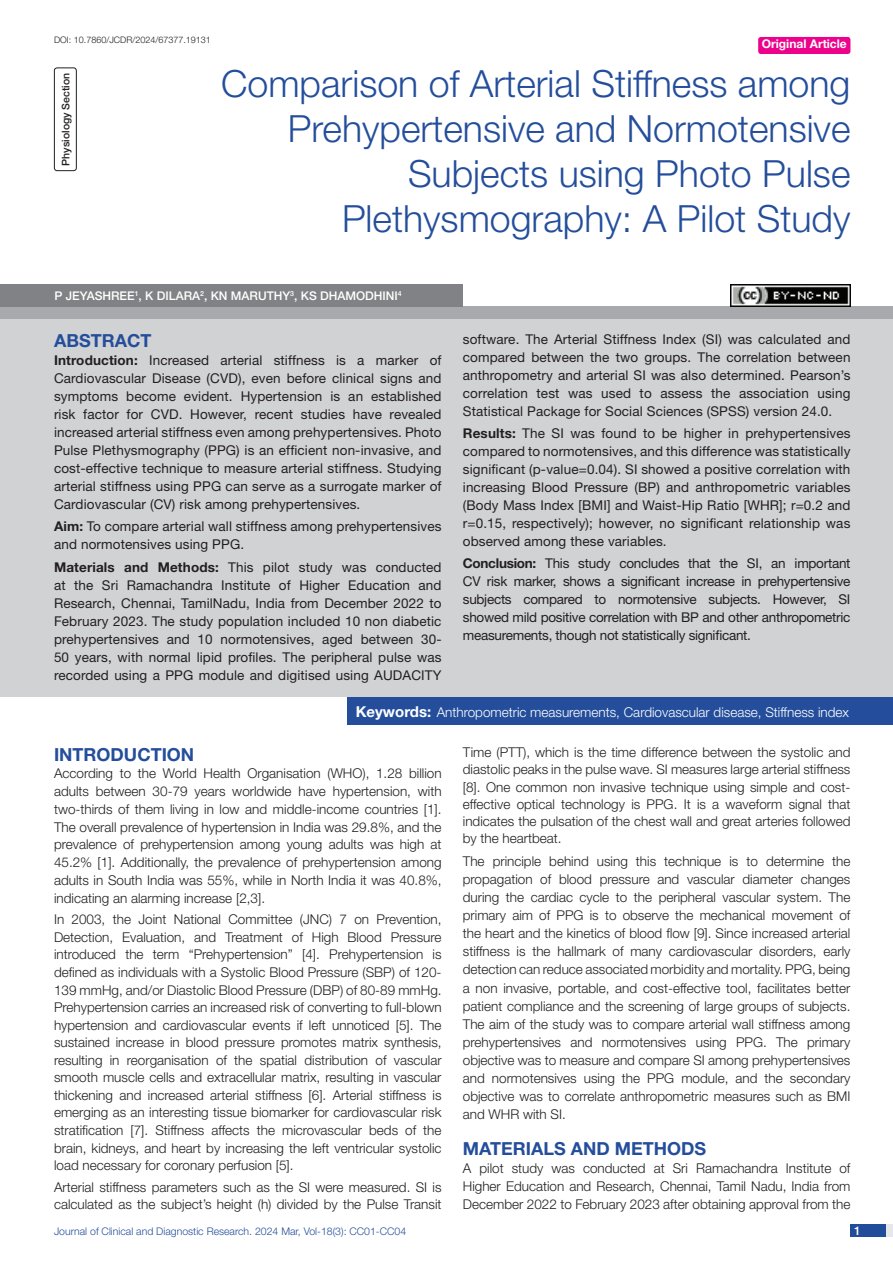
<style>
.page{position:relative;width:893px;height:1263px;background:#fff}
.page>*{position:absolute;margin:0;border:0;box-sizing:border-box;transform-origin:0 0}
.t1{font:300 37.5px/45px "Helvetica Neue";color:#244e9b;text-align:right}
.Heading{font:700 18px "Helvetica Neue";color:#244e9b}
.Abstract_head{font:700 18px "Helvetica Neue";color:#244e9b}
.Body_text{font:300 13.5px/17.5px "Helvetica Neue";color:#231f20;text-align:justify}
.Abstract_Text{font:13.5px/18px "Helvetica Neue";letter-spacing:.01em;color:#231f20;text-align:justify}
.Key_words{font:300 13.5px "Helvetica Neue";color:#fff}
.Author{font:500 12px "Helvetica Neue";color:#fff}
.t2{font:700 12px "Helvetica Neue";color:#fff}
.t3{font:300 10.5px "Helvetica Neue";color:#244e9b}
.section{font:500 10.5px "Helvetica Neue";color:#231f20}
.DOI{font:300 9px "Helvetica Neue";color:#231f20}
.s1{font-weight:700}
.s2{font-weight:700;font-size:15px}
</style>
<div class="page">
<div style="left:850px;top:1224px;width:43px;height:13px;background:#e6e7e9"></div>
<div style="left:850px;top:1224px;width:35px;height:13px;background:#214c99"></div>
<div style="left:758px;top:37px;width:92px;height:17px;background:#ed028c;border-radius:3px"></div>
<div style="left:54px;top:68px;width:23px;height:103px;border:1px solid #231f20;border-radius:3px"></div>
<div style="left:0;top:307px;width:893px;height:12px;background:#a8a9ad"></div>
<div style="left:0;top:284px;width:463px;height:23px;background:#808285"></div>
<div style="left:0;top:319px;width:893px;height:378px;background:#d1d2d4"></div>
<div style="left:348px;top:697px;width:545px;height:28px;background:#244e9b"></div>
<img style="left:730px;top:284px;width:120px;height:23px">
<p class="DOI" style="left:54px;top:35px;width:158px">DOI: 10.7860/JCDR/2024/67377.19131</p>
<p class="t2" style="left:762px;top:37px;width:87px">Original Article</p>
<p class="section" style="left:59px;top:166px;width:94px;rotate:-90deg">PHYSIOLOGY SECTION</p>
<p class="t1" style="left:221px;top:60px;width:631px">Comparison of Arterial Stiffness among Prehypertensive and Normotensive Subjects using Photo Pulse Plethysmography: A Pilot Study</p>
<p class="Author" style="left:54px;top:289px;width:349px">P JEYASHREE<sup>1</sup>, K DILARA<sup>2</sup>, KN MARUTHY<sup>3</sup>, KS DHAMODHINI<sup>4</sup></p>
<p class="Abstract_head" style="left:54px;top:329px;width:99px">ABSTRACT</p>
<p class="Abstract_Text" style="left:54px;top:351px;width:389px"><span class="s1">Introduction:</span> Increased arterial stiffness is a marker of Cardiovascular Disease (CVD), even before clinical signs and symptoms become evident. Hypertension is an established risk factor for CVD. However, recent studies have revealed increased arterial stiffness even among prehypertensives. Photo Pulse Plethysmography (PPG) is an efficient non-invasive, and cost-effective technique to measure arterial stiffness. Studying arterial stiffness using PPG can serve as a surrogate marker of Cardiovascular (CV) risk among prehypertensives.</p>
<p class="Abstract_Text" style="left:54px;top:517px;width:389px"><span class="s1">Aim:</span> To compare arterial wall stiffness among prehypertensives and normotensives using PPG.</p>
<p class="Abstract_Text" style="left:54px;top:558px;width:389px"><span class="s1">Materials and Methods:</span> This pilot study was conducted at the Sri Ramachandra Institute of Higher Education and Research, Chennai, TamilNadu, India from December 2022 to February 2023. The study population included 10 non diabetic prehypertensives and 10 normotensives, aged between 30- 50 years, with normal lipid profiles. The peripheral pulse was recorded using a PPG module and digitised using AUDACITY</p>
<p class="Abstract_Text" style="left:463px;top:330px;width:389px">software. The Arterial Stiffness Index (SI) was calculated and compared between the two groups. The correlation between anthropometry and arterial SI was also determined. Pearson’s correlation test was used to assess the association using Statistical Package for Social Sciences (SPSS) version 24.0.</p>
<p class="Abstract_Text" style="left:463px;top:424px;width:389px"><span class="s1">Results:</span> The SI was found to be higher in prehypertensives compared to normotensives, and this difference was statistically significant (p-value=0.04). SI showed a positive correlation with increasing Blood Pressure (BP) and anthropometric variables (Body Mass Index [BMI] and Waist-Hip Ratio [WHR]; r=0.2 and r=0.15, respectively); however, no significant relationship was observed among these variables.</p>
<p class="Abstract_Text" style="left:463px;top:554px;width:389px"><span class="s1">Conclusion:</span> This study concludes that the SI, an important CV risk marker, shows a significant increase in prehypertensive subjects compared to normotensive subjects. However, SI showed mild positive correlation with BP and other anthropometric measurements, though not statistically significant.</p>
<p class="Key_words" style="left:356px;top:703px;width:495px"><span class="s2">Keywords:</span> Anthropometric measurements, Cardiovascular disease, Stiffness index</p>
<p class="Heading" style="left:54px;top:743px;width:142px">INTRODUCTION</p>
<p class="Body_text" style="left:54px;top:764px;width:389px">According to the World Health Organisation (WHO), 1.28 billion adults between 30-79 years worldwide have hypertension, with two-thirds of them living in low and middle-income countries [1].<br>The overall prevalence of hypertension in India was 29.8%, and the prevalence of prehypertension among young adults was high at 45.2% [1]. Additionally, the prevalence of prehypertension among adults in South India was 55%, while in North India it was 40.8%, indicating an alarming increase [2,3].</p>
<p class="Body_text" style="left:54px;top:910px;width:389px">In 2003, the Joint National Committee (JNC) 7 on Prevention, Detection, Evaluation, and Treatment of High Blood Pressure introduced the term “Prehypertension” [4]. Prehypertension is defined as individuals with a Systolic Blood Pressure (SBP) of 120- 139 mmHg, and/or Diastolic Blood Pressure (DBP) of 80-89 mmHg.<br>Prehypertension carries an increased risk of converting to full-blown hypertension and cardiovascular events if left unnoticed [5]. The sustained increase in blood pressure promotes matrix synthesis, resulting in reorganisation of the spatial distribution of vascular smooth muscle cells and extracellular matrix, resulting in vascular thickening and increased arterial stiffness [6]. Arterial stiffness is emerging as an interesting tissue biomarker for cardiovascular risk stratification [7]. Stiffness affects the microvascular beds of the brain, kidneys, and heart by increasing the left ventricular systolic load necessary for coronary perfusion [5].</p>
<p class="Body_text" style="left:54px;top:1178px;width:389px">Arterial stiffness parameters such as the SI were measured. SI is calculated as the subject’s height (h) divided by the Pulse Transit</p>
<p class="Body_text" style="left:463px;top:743px;width:389px">Time (PTT), which is the time difference between the systolic and diastolic peaks in the pulse wave. SI measures large arterial stiffness [8]. One common non invasive technique using simple and cost&shy;effective optical technology is PPG. It is a waveform signal that indicates the pulsation of the chest wall and great arteries followed by the heartbeat.</p>
<p class="Body_text" style="left:463px;top:851px;width:389px;line-height:18.1px">The principle behind using this technique is to determine the propagation of blood pressure and vascular diameter changes during the cardiac cycle to the peripheral vascular system. The primary aim of PPG is to observe the mechanical movement of the heart and the kinetics of blood flow [9]. Since increased arterial stiffness is the hallmark of many cardiovascular disorders, early detection can reduce associated morbidity and mortality. PPG, being a non invasive, portable, and cost-effective tool, facilitates better patient compliance and the screening of large groups of subjects.<br>The aim of the study was to compare arterial wall stiffness among prehypertensives and normotensives using PPG. The primary objective was to measure and compare SI among prehypertensives and normotensives using the PPG module, and the secondary objective was to correlate anthropometric measures such as BMI and WHR with SI.</p>
<p class="Heading" style="left:463px;top:1137px;width:245px">MATERIALS AND METHODS</p>
<p class="Body_text" style="left:463px;top:1159px;width:389px;line-height:18px">A pilot study was conducted at Sri Ramachandra Institute of Higher Education and Research, Chennai, Tamil Nadu, India from December 2022 to February 2023 after obtaining approval from the</p>
<p class="t3" style="left:54px;top:1225px;width:354px">Journal of Clinical and Diagnostic Research. 2024 Mar, Vol-18(3): CC01-CC04</p>
<p class="Author" style="left:854px;top:1223px;width:8px">1</p>
</div>
